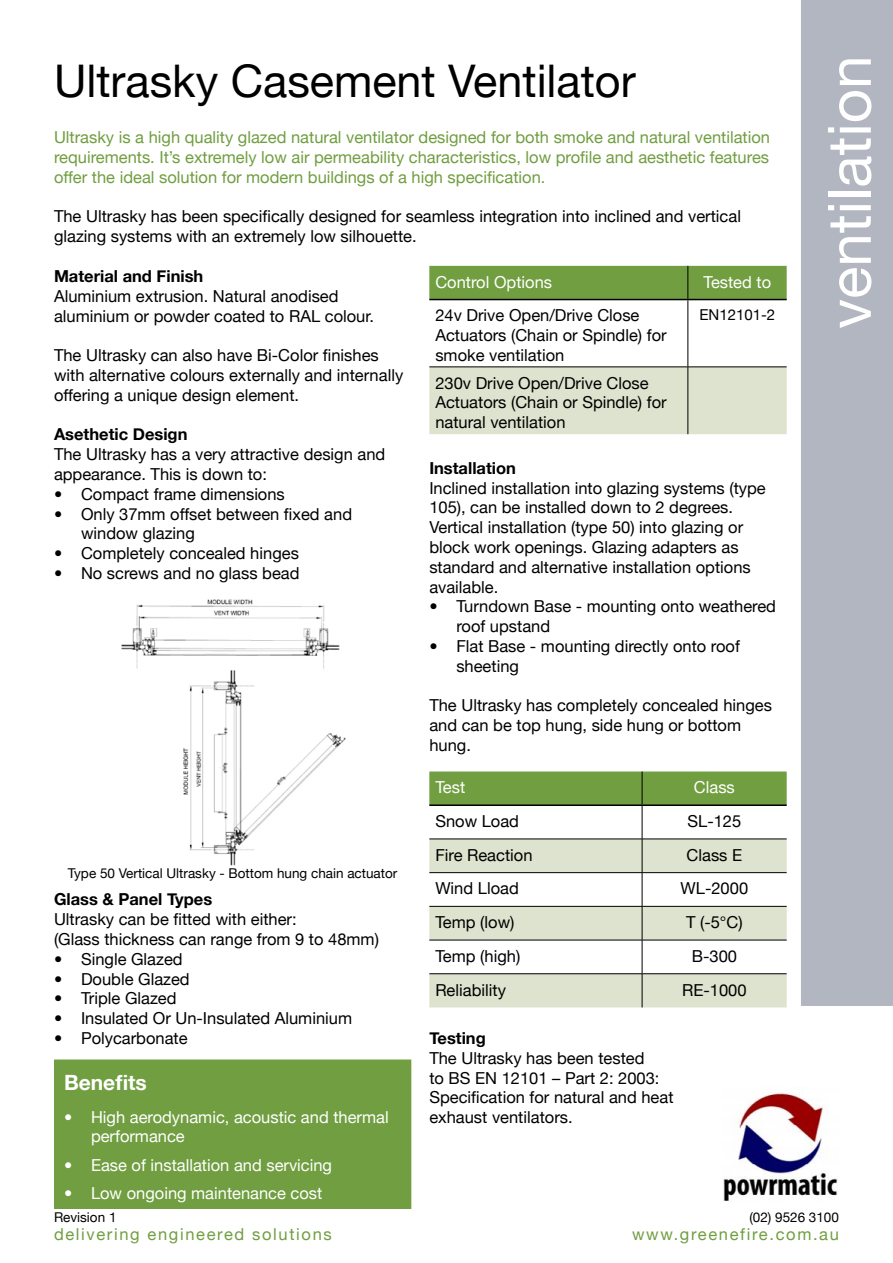
<style>
.page{position:relative;width:893px;height:1263px;background:#fff}
.page>*{position:absolute;margin:0;border:0;box-sizing:border-box;transform-origin:0 0}
.t1{font:60px "Helvetica Neue";color:#fff}
.t2{font:45px "Helvetica Neue";color:#000}
.t3{font:700 21px "Helvetica Neue";color:#fff}
.t4{font:16.5px/19.8px "Helvetica Neue";color:#000}
.t5{font:16.5px/19.8px "Helvetica Neue";letter-spacing:.05em;color:#709e40;text-align:justify}
.t6{font:16.5px/19.8px "Helvetica Neue";color:#fff}
.t7{font:700 16.5px "Helvetica Neue";color:#000}
.t8{font:16.5px "Helvetica Neue";letter-spacing:.1em;color:#709e40}
.t9{font:15px "Helvetica Neue";color:#000}
.t10{font:13.5px "Helvetica Neue";color:#000}
</style>
<div class="page">
<div style="left:801px;top:0;width:92px;height:1006px;background:#b2b6c1"></div>
<div style="left:55px;top:1060px;width:356px;height:148px;background:#709e40"></div>
<div style="left:54px;top:1059px;width:357px;height:150px;border:2px solid #709e40"></div>
<div style="left:429px;top:266px;width:358px;height:33px;background:#709e40"></div>
<div style="left:429px;top:368px;width:358px;height:66px;background:#dde3ce"></div>
<hr style="left:688px;top:266px;width:1px;height:33px;background:#000">
<hr style="left:688px;top:300px;width:1px;height:67px;background:#000">
<hr style="left:429px;top:367px;width:259px;height:1px;background:#000">
<hr style="left:688px;top:367px;width:99px;height:1px;background:#000">
<hr style="left:688px;top:367px;width:1px;height:67px;background:#000">
<hr style="left:429px;top:299px;width:259px;height:1px;background:#000">
<hr style="left:688px;top:299px;width:99px;height:1px;background:#000">
<div style="left:429px;top:771px;width:358px;height:33px;background:#709e40"></div>
<svg style="left:429px;top:840px;width:358px;height:167px;fill:#dde3ce"></svg>
<hr style="left:642px;top:771px;width:1px;height:33px;background:#000">
<hr style="left:642px;top:806px;width:1px;height:33px;background:#000">
<hr style="left:429px;top:839px;width:213px;height:1px;background:#000">
<hr style="left:642px;top:839px;width:145px;height:1px;background:#000">
<hr style="left:642px;top:839px;width:1px;height:33px;background:#000">
<hr style="left:429px;top:872px;width:213px;height:1px;background:#000">
<hr style="left:642px;top:872px;width:145px;height:1px;background:#000">
<hr style="left:642px;top:873px;width:1px;height:33px;background:#000">
<hr style="left:429px;top:906px;width:213px;height:1px;background:#000">
<hr style="left:642px;top:906px;width:145px;height:1px;background:#000">
<hr style="left:642px;top:906px;width:1px;height:34px;background:#000">
<hr style="left:429px;top:940px;width:213px;height:1px;background:#000">
<hr style="left:642px;top:940px;width:145px;height:1px;background:#000">
<hr style="left:642px;top:940px;width:1px;height:33px;background:#000">
<hr style="left:429px;top:973px;width:213px;height:1px;background:#000">
<hr style="left:642px;top:973px;width:145px;height:1px;background:#000">
<hr style="left:642px;top:974px;width:1px;height:33px;background:#000">
<hr style="left:429px;top:804px;width:213px;height:2px;background:#000">
<hr style="left:642px;top:804px;width:145px;height:2px;background:#000">
<img style="left:121px;top:599px;width:225px;height:266px">
<img style="left:723px;top:1092px;width:115px;height:109px">
<h2 class="t2" style="left:54px;top:54px;width:583px">Ultrasky Casement Ventilator</h2>
<p class="t5" style="left:54px;top:127px;width:718px">Ultrasky is a high quality glazed natural ventilator designed for both smoke and natural ventilation requirements. It’s extremely low air permeability characteristics, low profile and aesthetic features offer the ideal solution for modern buildings of a high specification.</p>
<p class="t4" style="left:54px;top:206px;width:688px">The Ultrasky has been specifically designed for seamless integration into inclined and vertical glazing systems with an extremely low silhouette.</p>
<p class="t7" style="left:54px;top:266px;width:151px">Material and Finish</p>
<p class="t4" style="left:54px;top:286px;width:321px">Aluminium extrusion. Natural anodised aluminium or powder coated to RAL colour.</p>
<p class="t4" style="left:54px;top:345px;width:351px">The Ultrasky can also have Bi-Color finishes with alternative colours externally and internally offering a unique design element.</p>
<p class="t7" style="left:54px;top:424px;width:135px">Asethetic Design</p>
<p class="t4" style="left:54px;top:444px;width:333px">The Ultrasky has a very attractive design and appearance. This is down to:</p>
<p class="t4" style="left:54px;top:484px;width:232px">• Compact frame dimensions</p>
<p class="t4" style="left:81px;top:504px;width:273px;text-indent:-27px">• Only 37mm offset between fixed and window glazing</p>
<p class="t4" style="left:54px;top:543px;width:246px">• Completely concealed hinges</p>
<p class="t4" style="left:54px;top:563px;width:247px">• No screws and no glass bead</p>
<p class="t10" style="left:68px;top:865px;width:331px">Type 50 Vertical Ultrasky - Bottom hung chain actuator</p>
<p class="t7" style="left:54px;top:889px;width:160px">Glass &amp; Panel Types</p>
<p class="t4" style="left:54px;top:909px;width:326px">Ultrasky can be fitted with either:<br>(Glass thickness can range from 9 to 48mm)</p>
<p class="t4" style="left:54px;top:949px;width:130px">• Single Glazed</p>
<p class="t4" style="left:54px;top:968px;width:137px">• Double Glazed</p>
<p class="t4" style="left:54px;top:988px;width:124px">• Triple Glazed</p>
<p class="t4" style="left:54px;top:1008px;width:300px">• Insulated Or Un-Insulated Aluminium</p>
<p class="t4" style="left:54px;top:1028px;width:135px">• Polycarbonate</p>
<p class="t3" style="left:64px;top:1069px;width:84px">Benefits</p>
<p class="t6" style="left:91px;top:1106px;width:299px;text-indent:-27px">• High aerodynamic, acoustic and thermal performance</p>
<p class="t6" style="left:64px;top:1155px;width:270px">• Ease of installation and servicing</p>
<p class="t6" style="left:64px;top:1183px;width:260px">• Low ongoing maintenance cost</p>
<p class="t6" style="left:435px;top:272px;width:118px">Control Options</p>
<p class="t6" style="left:703px;top:272px;width:69px">Tested to</p>
<p class="t4" style="left:435px;top:305px;width:233px">24v Drive Open/Drive Close<br>Actuators (Chain or Spindle) for smoke ventilation</p>
<p class="t9" style="left:699px;top:306px;width:77px">EN12101-2</p>
<p class="t4" style="left:435px;top:373px;width:233px">230v Drive Open/Drive Close<br>Actuators (Chain or Spindle) for natural ventilation</p>
<p class="t7" style="left:429px;top:458px;width:88px">Installation</p>
<p class="t4" style="left:429px;top:478px;width:338px">Inclined installation into glazing systems (type 105), can be installed down to 2 degrees.<br>Vertical installation (type 50) into glazing or block work openings. Glazing adapters as standard and alternative installation options available.</p>
<p class="t4" style="left:456px;top:596px;width:321px;text-indent:-27px">• Turndown Base - mounting onto weathered roof upstand</p>
<p class="t4" style="left:456px;top:636px;width:285px;text-indent:-27px">• Flat Base - mounting directly onto roof sheeting</p>
<p class="t4" style="left:429px;top:695px;width:344px">The Ultrasky has completely concealed hinges and can be top hung, side hung or bottom hung.</p>
<p class="t6" style="left:435px;top:777px;width:31px">Test</p>
<p class="t6" style="left:694px;top:777px;width:42px">Class</p>
<p class="t4" style="left:435px;top:811px;width:85px">Snow Load</p>
<p class="t4" style="left:687px;top:811px;width:55px">SL-125</p>
<p class="t4" style="left:435px;top:845px;width:99px">Fire Reaction</p>
<p class="t4" style="left:687px;top:845px;width:57px">Class E</p>
<p class="t4" style="left:435px;top:878px;width:85px">Wind Lload</p>
<p class="t4" style="left:681px;top:878px;width:69px">WL-2000</p>
<p class="t4" style="left:435px;top:912px;width:81px">Temp (low)</p>
<p class="t4" style="left:686px;top:912px;width:58px">T (-5°C)</p>
<p class="t4" style="left:435px;top:946px;width:86px">Temp (high)</p>
<p class="t4" style="left:692px;top:946px;width:47px">B-300</p>
<p class="t4" style="left:435px;top:979px;width:72px">Reliability</p>
<p class="t4" style="left:682px;top:979px;width:66px">RE-1000</p>
<p class="t7" style="left:429px;top:1028px;width:58px">Testing</p>
<p class="t4" style="left:429px;top:1048px;width:246px">The Ultrasky has been tested<br>to BS EN 12101 – Part 2: 2003:<br>Specification for natural and heat exhaust ventilators.</p>
<h1 class="t1" style="left:814px;top:329px;width:275px;rotate:-90deg">ventilation</h1>
<p class="t10" style="left:54px;top:1209px;width:64px">Revision 1</p>
<p class="t10" style="left:749px;top:1209px;width:91px">(02) 9526 3100</p>
<p class="t8" style="left:54px;top:1224px;width:279px">delivering engineered solutions</p>
<p class="t8" style="left:632px;top:1224px;width:208px">www.greenefire.com.au</p>
</div>
